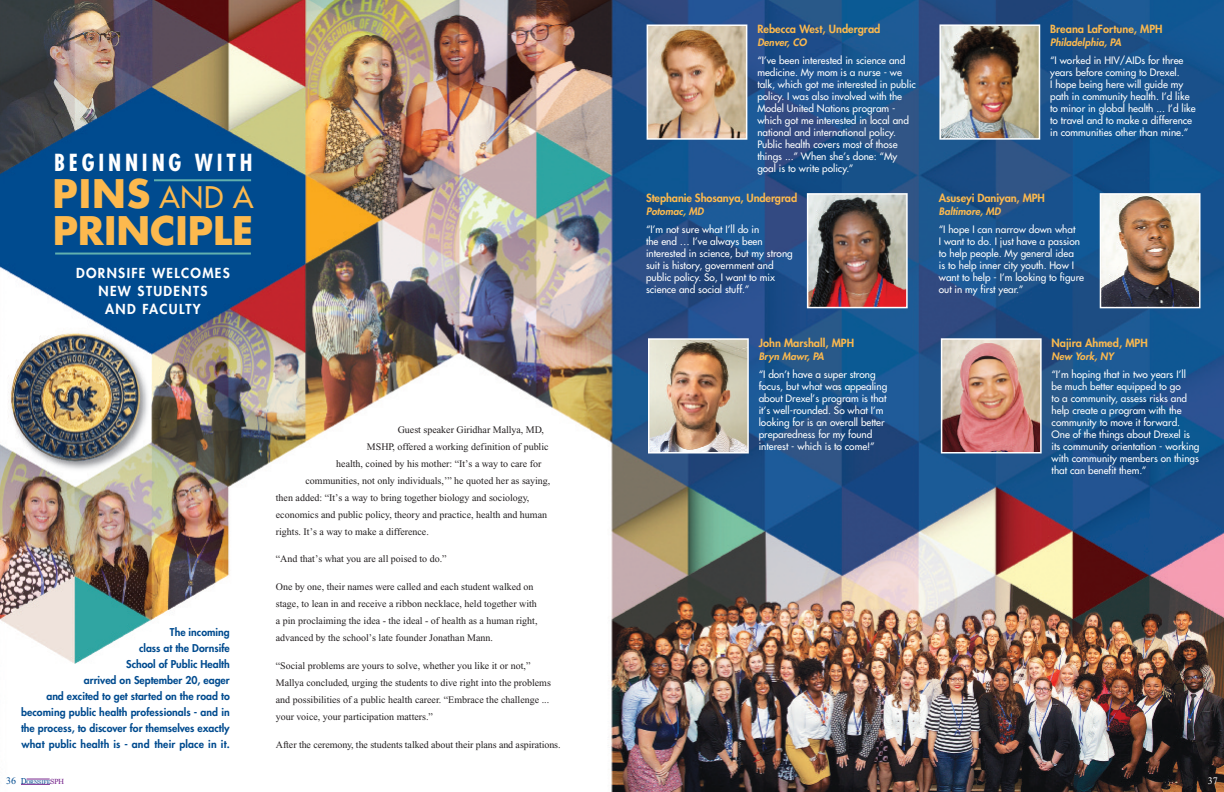
<style>
.page{position:relative;width:1224px;height:792px;background:#fff}
.page>*{position:absolute;margin:0;border:0;box-sizing:border-box;transform-origin:0 0}
.t1{font:700 38.3px/37.5px "Futura";color:#fcb94e}
.t2{font:700 condensed 22.9px "Futura";letter-spacing:.165em;color:#fff}
.t3{font:800 13.4px/18px "Futura";letter-spacing:.1em;color:#fff;text-align:center}
.t4{font:800 11px "Futura";color:#fcb94e}
.t5{font:800 10.5px/16px "Futura";color:#004b8f;text-align:right}
.t6{font:10px/12px "Futura";color:#fff}
.t7{font:10px/17px "Times New Roman";color:#231f20}
.t8{font:italic 800 10px "Futura";letter-spacing:.005em;color:#fcb94e}
.t9{font:10px "Times New Roman";color:#fff}
.t10{font:5.5px "Georgia";color:#004b8f}
.s1{font-weight:400;font-size:29px}
.s2{font-family:"Times New Roman";font-size:10px}
.s3{font-size:8.7px}
.s4{font-size:7.5px;color:#77278d}
</style>
<div class="page">
<img style="left:0;top:0;width:1224px;height:792px">
<svg style="left:21px;top:779px;width:29px;height:6px"></svg>
<img style="left:650px;top:27px;width:94px;height:110px">
<div style="left:647px;top:24px;width:100px;height:116px;border:2px solid #fff"></div>
<img style="left:942px;top:27px;width:95px;height:110px">
<div style="left:939px;top:24px;width:101px;height:116px;border:2px solid #fff"></div>
<img style="left:810px;top:196px;width:95px;height:109px">
<div style="left:807px;top:193px;width:101px;height:115px;border:2px solid #fff"></div>
<img style="left:651px;top:341px;width:95px;height:110px">
<div style="left:648px;top:338px;width:101px;height:116px;border:2px solid #fff"></div>
<img style="left:1103px;top:196px;width:95px;height:109px">
<div style="left:1100px;top:193px;width:101px;height:115px;border:2px solid #fff"></div>
<img style="left:944px;top:341px;width:95px;height:110px">
<div style="left:941px;top:338px;width:101px;height:116px;border:2px solid #fff"></div>
<hr style="left:154px;top:179px;width:97px;height:2px;background:#61b0ae">
<hr style="left:55px;top:253px;width:196px;height:2px;background:#61b0ae">
<h2 class="t2" style="left:54px;top:153px;width:200px">BEGINNING WITH</h2>
<h1 class="t1" style="left:53px;top:178px;width:202px">PINS <span class="s1">AND A<br></span>PRINCIPLE</h1>
<h3 class="t3" style="left:76px;top:265px;width:155px">DORNSIFE WELCOMES<br>NEW STUDENTS<br>AND FACULTY</h3>
<p class="t5" style="left:21px;top:625px;width:210px">The incoming<br>class at the Dornsife<br>School of Public Health<br>arrived on September 20, eager<br>and excited to get started on the road to becoming public health professionals - and in the process, to discover for themselves exactly what public health is - and their place in it.</p>
<p class="t7" style="left:398px;top:422px;width:148px">Guest speaker Giridhar Mallya, MD,</p>
<p class="t7" style="left:367px;top:439px;width:183px">MSHP, offered a working definition of public</p>
<p class="t7" style="left:336px;top:456px;width:207px">health, coined by his mother: “It’s a way to care for</p>
<p class="t7" style="left:305px;top:473px;width:246px">communities, not only individuals,’” he quoted her as saying,</p>
<p class="t7" style="left:276px;top:490px;width:255px">then added: “It’s a way to bring together biology and sociology,</p>
<p class="t7" style="left:276px;top:507px;width:273px">economics and public policy, theory and practice, health and human</p>
<p class="t7" style="left:276px;top:524px;width:155px">rights. It’s a way to make a difference.</p>
<p class="t7" style="left:276px;top:552px;width:172px">“And that’s what you are all poised to do.”</p>
<p class="t7" style="left:276px;top:579px;width:263px">One by one, their names were called and each student walked on stage, to lean in and receive a ribbon necklace, held together with a pin proclaiming the idea - the ideal - of health as a human right, advanced by the school’s late founder Jonathan Mann.</p>
<p class="t7" style="left:276px;top:658px;width:277px">“Social problems are yours to solve, whether you like it or not,” Mallya concluded, urging the students to dive right into the problems and possibilities of a public health career. “Embrace the challenge ... your voice, your participation matters.”</p>
<p class="t7" style="left:276px;top:737px;width:286px">After the ceremony, the students talked about their plans and aspirations.</p>
<p class="t4" style="left:757px;top:24px;width:125px">Rebecca West, Undergrad</p>
<p class="t8" style="left:757px;top:37px;width:51px">Denver, CO</p>
<p class="t6" style="left:757px;top:55px;width:160px">“I’ve been interested in science and medicine. My mom is a nurse - we talk, which got me interested in public policy. I was also involved with the Model United Nations program - which got me interested in local and national and international policy.<br>Public health covers most of those things ...” When she’s done: “My goal is to write policy.”</p>
<p class="t4" style="left:646px;top:192px;width:153px">Stephanie Shosanya, Undergrad</p>
<p class="t8" style="left:646px;top:206px;width:59px">Potomac, MD</p>
<p class="t6" style="left:646px;top:224px;width:148px">“I’m not sure what I’ll do in<br>the end … I’ve always been interested in science, but my strong suit is history, government and public policy. So, I want to mix science and social stuff.”</p>
<p class="t4" style="left:759px;top:338px;width:97px">John Marshall, MPH</p>
<p class="t8" style="left:759px;top:352px;width:67px">Bryn Mawr, PA</p>
<p class="t6" style="left:759px;top:369px;width:130px">“I don’t have a super strong focus, but what was appealing about Drexel’s program is that it’s well-rounded. So what I’m looking for is an overall better preparedness for my found interest - which is to come!”</p>
<p class="t4" style="left:1050px;top:24px;width:114px">Breana LaFortune, MPH</p>
<p class="t8" style="left:1050px;top:37px;width:72px">Philadelphia, PA</p>
<p class="t6" style="left:1050px;top:55px;width:147px">“I worked in HIV/AIDs for three years before coming to Drexel.<br>I hope being here will guide my path in community health. I’d like to minor in global health ... I’d like to travel and to make a difference in communities other than mine.”</p>
<p class="t4" style="left:939px;top:193px;width:108px">Asuseyi Daniyan, MPH</p>
<p class="t8" style="left:939px;top:207px;width:63px">Baltimore, MD</p>
<p class="t6" style="left:939px;top:224px;width:147px">“I hope I can narrow down what<br>I want to do. I just have a passion to help people. My general idea<br>is to help inner city youth. How I want to help - I’m looking to figure out in my first year.”</p>
<p class="t4" style="left:1052px;top:338px;width:98px">Najira Ahmed, MPH</p>
<p class="t8" style="left:1052px;top:352px;width:64px">New York, NY</p>
<p class="t6" style="left:1052px;top:369px;width:149px">“I’m hoping that in two years I’ll<br>be much better equipped to go<br>to a community, assess risks and help create a program with the community to move it forward.<br>One of the things about Drexel is its community orientation - working with community members on things that can benefit them.”</p>
<p class="t10" style="left:6px;top:778px;width:60px"><span class="s2">36</span> <span class="s3">D</span>ORNSIFE<span class="s4">SPH</span></p>
<p class="t9" style="left:1208px;top:777px;width:11px">37</p>
</div>
